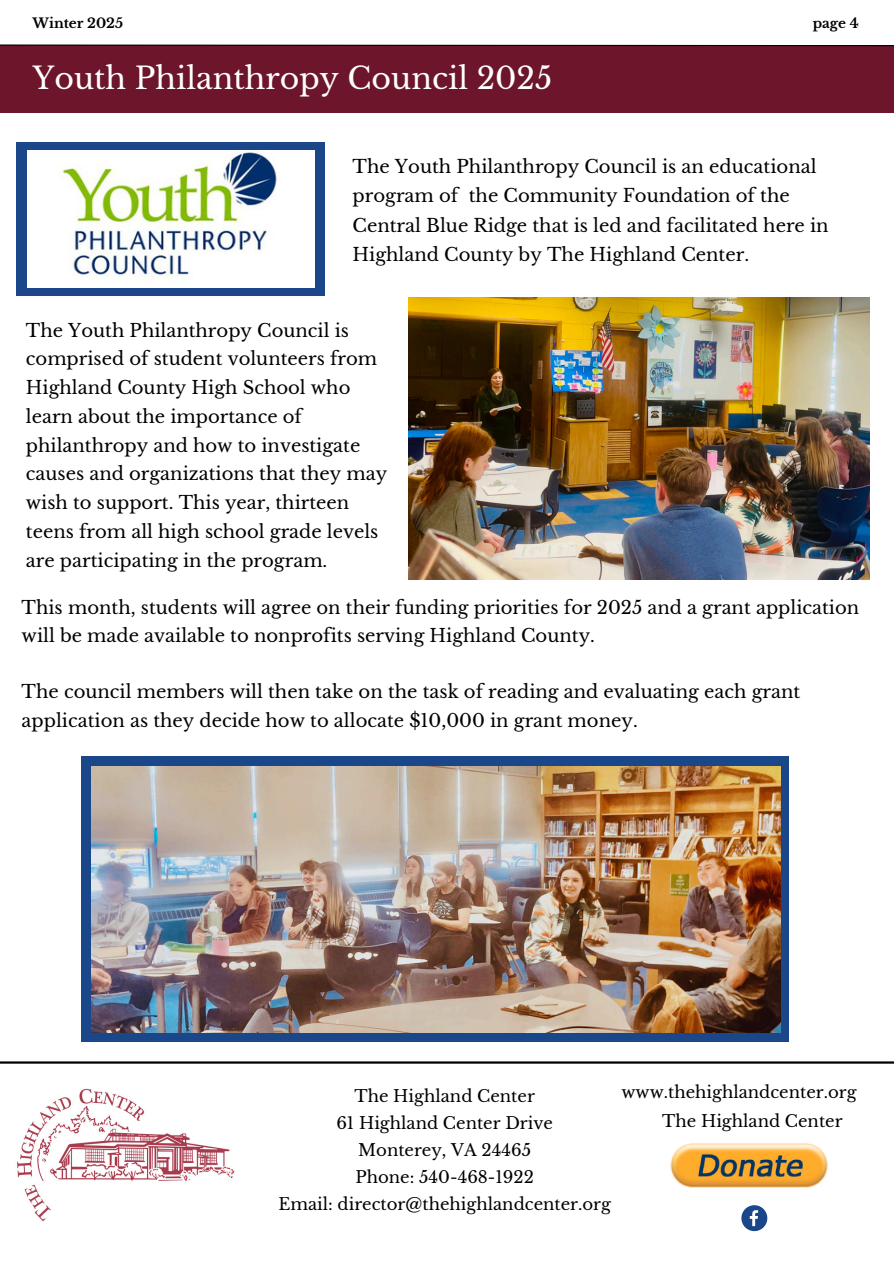
<style>
.page{position:relative;width:894px;height:1264px;background:#fff}
.page>*{position:absolute;margin:0;border:0;box-sizing:border-box;transform-origin:0 0}
.t1{font:30px "Libre Baskerville";color:#fff}
.t2{font:18px/28.7px "Libre Baskerville";color:#000}
.t3{font:16.5px/27px "Libre Baskerville";color:#000;text-align:center}
.t4{font:700 13.5px "Libre Baskerville";color:#000}
</style>
<div class="page">
<div style="left:0;top:45px;width:893px;height:68px;background:#6d152a"></div>
<svg style="left:0;top:44px;width:893px;height:3px"></svg>
<hr style="left:0;top:1061px;width:893px;height:2px;background:#000">
<div style="left:16px;top:142px;width:309px;height:154px;background:#1a4789"></div>
<img style="left:27px;top:151px;width:287px;height:136px">
<div style="left:81px;top:756px;width:707px;height:286px;background:#1a4789"></div>
<img style="left:91px;top:766px;width:689px;height:266px">
<img style="left:408px;top:297px;width:461px;height:283px">
<svg style="left:741px;top:1205px;width:26px;height:26px"></svg>
<img style="left:670px;top:1143px;width:157px;height:45px">
<img style="left:17px;top:1088px;width:218px;height:134px">
<h2 class="t4" style="left:33px;top:15px;width:92px">Winter 2025</h2>
<h2 class="t1" style="left:33px;top:60px;width:521px">Youth Philanthropy Council 2025</h2>
<h2 class="t4" style="left:812px;top:15px;width:47px">page 4</h2>
<p class="t2" style="left:352px;top:152px;width:477px;line-height:29.2px">The Youth Philanthropy Council is an educational program of the Community Foundation of the Central Blue Ridge that is led and facilitated here in Highland County by The Highland Center.</p>
<p class="t2" style="left:26px;top:316px;width:363px">The Youth Philanthropy Council is comprised of student volunteers from Highland County High School who learn about the importance of philanthropy and how to investigate causes and organizations that they may wish to support. This year, thirteen teens from all high school grade levels are participating in the program.</p>
<p class="t2" style="left:22px;top:594px;width:838px;line-height:28.2px">This month, students will agree on their funding priorities for 2025 and a grant application will be made available to nonprofits serving Highland County.</p>
<h2 class="t2" style="left:22px;top:676px;width:779px;line-height:29.2px">The council members will then take on the task of reading and evaluating each grant application as they decide how to allocate $10,000 in grant money.</h2>
<p class="t3" style="left:278px;top:1082px;width:334px">The Highland Center<br>61 Highland Center Drive<br>Monterey, VA 24465<br>Phone: 540-468-1922<br>Email: director@thehighlandcenter.org</p>
<p class="t3" style="left:621px;top:1078px;width:236px">www.thehighlandcenter.org</p>
<p class="t3" style="left:662px;top:1108px;width:182px">The Highland Center</p>
</div>
